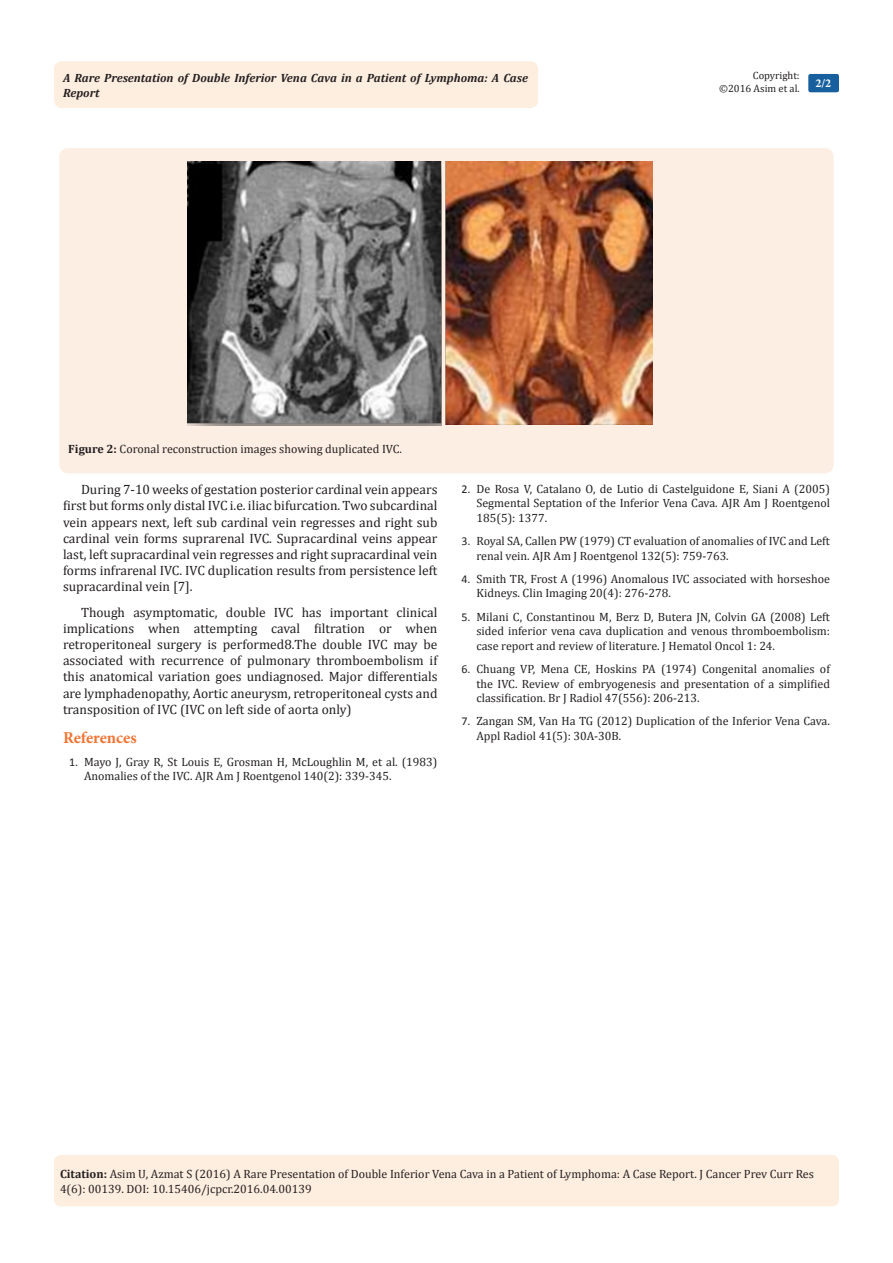
<style>
.page{position:relative;width:893px;height:1263px;background:#fff}
.page>*{position:absolute;margin:0;border:0;box-sizing:border-box;transform-origin:0 0}
.t1{font:700 16.5px "Minion Pro";letter-spacing:-.005em;color:#f37331}
.t2{font:13.5px/16.2px "Cambria";color:#231f20;text-align:justify}
.Citation{font:12px/14.4px "Cambria";color:#231f20}
.t3{font:italic 700 12px/14.4px "Cambria";color:#231f20}
.t4{font:700 12px "Minion Pro";color:#fff}
.t5{font:10.5px/12.6px "Cambria";color:#231f20;text-align:right}
.s1{font-weight:700}
.s2{font-family:"Calibri"}
</style>
<div class="page">
<div style="left:54px;top:1155px;width:785px;height:51px;background:#feeee0;border-radius:7px"></div>
<div style="left:54px;top:61px;width:484px;height:47px;background:#feeee0;border-radius:8px"></div>
<div style="left:808px;top:74px;width:31px;height:18px;background:#18609d;border-radius:2px"></div>
<div style="left:59px;top:148px;width:775px;height:325px;background:#fdeee3;border-radius:9px"></div>
<img style="left:188px;top:161px;width:254px;height:264px">
<img style="left:446px;top:161px;width:206px;height:263px">
<p class="t5" style="left:719px;top:69px;width:82px">Copyright: ©2016 Asim et al.</p>
<p class="t3" style="left:63px;top:70px;width:466px">A Rare Presentation of Double Inferior Vena Cava in a Patient of Lymphoma: A Case<br>Report</p>
<p class="t4" style="left:815px;top:75px;width:17px">2/2</p>
<p class="Citation" style="left:68px;top:441px;width:335px"><span class="s1">Figure 2:</span> Coronal reconstruction images showing duplicated IVC.</p>
<p class="t2" style="left:63px;top:481px;width:376px;text-indent:18px">During 7-10 weeks of gestation posterior cardinal vein appears first but forms only distal IVC i.e. iliac bifurcation. Two subcardinal vein appears next, left sub cardinal vein regresses and right sub cardinal vein forms suprarenal IVC. Supracardinal veins appear last, left supracardinal vein regresses and right supracardinal vein forms infrarenal IVC. IVC duplication results from persistence left supracardinal vein [7].</p>
<p class="t2" style="left:63px;top:604px;width:376px;text-indent:18px">Though asymptomatic, double IVC has important clinical implications when attempting caval filtration or when retroperitoneal surgery is performed8.The double IVC may be associated with recurrence of pulmonary thromboembolism if this anatomical variation goes undiagnosed. Major differentials are lymphadenopathy, Aortic aneurysm, retroperitoneal cysts and transposition of IVC (IVC on left side of aorta only)</p>
<p class="t1" style="left:63px;top:726px;width:75px">References</p>
<p class="Citation" style="left:84px;top:755px;width:355px;text-indent:-15px"><span class="s2">1.</span> Mayo J, Gray R, St Louis E, Grosman H, McLoughlin M, et al. (1983)<br>Anomalies of the IVC. AJR Am J Roentgenol 140(2): 339-345.</p>
<p class="Citation" style="left:476px;top:482px;width:355px;text-align:justify;text-indent:-15px"><span class="s2">2.</span> De Rosa V, Catalano O, de Lutio di Castelguidone E, Siani A (2005)<br>Segmental Septation of the Inferior Vena Cava. AJR Am J Roentgenol 185(5): 1377.</p>
<p class="Citation" style="left:476px;top:534px;width:355px;text-indent:-15px"><span class="s2">3.</span> Royal SA, Callen PW (1979) CT evaluation of anomalies of IVC and Left renal vein. AJR Am J Roentgenol 132(5): 759-763.</p>
<p class="Citation" style="left:476px;top:572px;width:355px;text-indent:-15px"><span class="s2">4.</span> Smith TR, Frost A (1996) Anomalous IVC associated with horseshoe<br>Kidneys. Clin Imaging 20(4): 276-278.</p>
<p class="Citation" style="left:476px;top:609px;width:355px;text-align:justify;text-indent:-15px"><span class="s2">5.</span> Milani C, Constantinou M, Berz D, Butera JN, Colvin GA (2008) Left sided inferior vena cava duplication and venous thromboembolism: case report and review of literature. J Hematol Oncol 1: 24.</p>
<p class="Citation" style="left:476px;top:662px;width:355px;text-align:justify;text-indent:-15px"><span class="s2">6.</span> Chuang VP, Mena CE, Hoskins PA (1974) Congenital anomalies of the IVC. Review of embryogenesis and presentation of a simplified classification. Br J Radiol 47(556): 206-213.</p>
<p class="Citation" style="left:476px;top:714px;width:355px;text-indent:-15px"><span class="s2">7.</span> Zangan SM, Van Ha TG (2012) Duplication of the Inferior Vena Cava.<br>Appl Radiol 41(5): 30A-30B.</p>
<p class="Citation" style="left:60px;top:1167px;width:755px"><span class="s1">Citation:</span> Asim U, Azmat S (2016) A Rare Presentation of Double Inferior Vena Cava in a Patient of Lymphoma: A Case Report. J Cancer Prev Curr Res<br>4(6): 00139. DOI: 10.15406/jcpcr.2016.04.00139</p>
</div>
